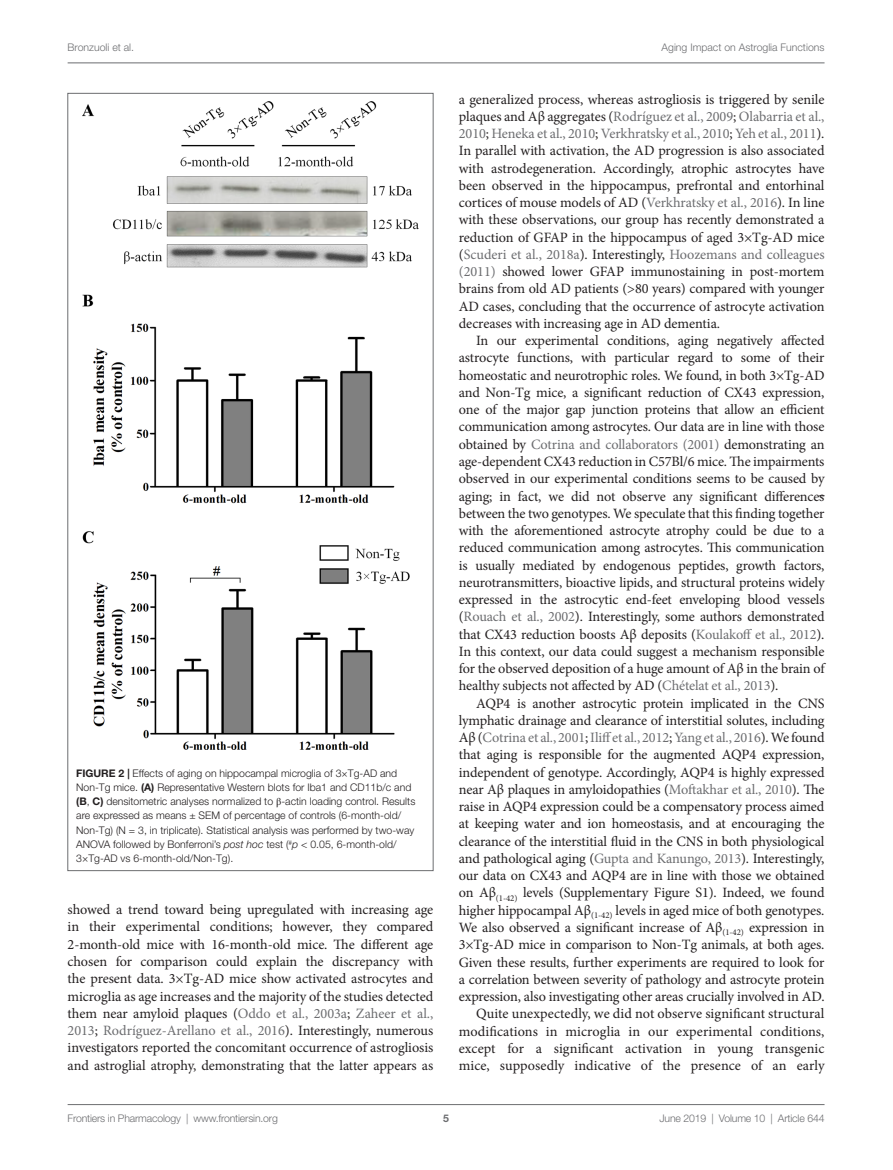
<style>
.page{position:relative;width:893px;height:1170px;background:#fff}
.page>*{position:absolute;margin:0;border:0;box-sizing:border-box;transform-origin:0 0}
.T{font:14.25px/17.2px "Minion Pro";letter-spacing:-.005em;color:#231f20;text-align:justify}
.FC{font:300 10.5px/14.2px "Helvetica Neue LT Std";color:#231f20}
.t1{font:300 10.5px "Helvetica Neue LT Std";letter-spacing:-.015em;color:#6c6d70}
.t2{font:700 10.5px "Helvetica Neue LT Std";color:#6c6d70}
.s1{font-weight:700}
.s2{font-family:"STIX General";font-weight:400}
.s3{font-style:italic}
.s4{color:#6c6d70}
</style>
<div class="page">
<hr style="left:68px;top:63px;width:756px;height:1px;background:#6c6d70">
<hr style="left:68px;top:1104px;width:756px;height:1px;background:#6c6d70">
<img style="left:82px;top:102px;width:337px;height:647px">
<p class="t1" style="left:68px;top:41px;width:68px">Bronzuoli et al.</p>
<p class="t1" style="left:661px;top:41px;width:164px">Aging Impact on Astroglia Functions</p>
<p class="FC" style="left:76px;top:765px;width:341px"><span class="s1">FIGURE 2 |</span> Effects of aging on hippocampal microglia of 3×Tg-AD and Non-Tg mice. <span class="s1">(A)</span> Representative Western blots for Iba1 and CD11b/c and <span class="s1">(B</span>, <span class="s1">C)</span> densitometric analyses normalized to <span class="s2">β</span>-actin loading control. Results are expressed as means ± SEM of percentage of controls (6-month-old/ Non-Tg) (N = 3, in triplicate). Statistical analysis was performed by two-way ANOVA followed by Bonferroni’s <span class="s3">post hoc</span> test (<sup>#</sup><span class="s3">p</span> &lt; 0.05, 6-month-old/ 3×Tg-AD vs 6-month-old/Non-Tg).</p>
<p class="T" style="left:68px;top:901px;width:367px">showed a trend toward being upregulated with increasing age in their experimental conditions; however, they compared 2-month-old mice with 16-month-old mice. The different age chosen for comparison could explain the discrepancy with the present data. 3×Tg-AD mice show activated astrocytes and microglia as age increases and the majority of the studies detected them near amyloid plaques (<span class="s4">Oddo et al., 2003a</span>; <span class="s4">Zaheer et al., 2013</span>; <span class="s4">Rodríguez-Arellano et al., 2016</span>). Interestingly, numerous investigators reported the concomitant occurrence of astrogliosis and astroglial atrophy, demonstrating that the latter appears as</p>
<p class="T" style="left:459px;top:90px;width:367px">a generalized process, whereas astrogliosis is triggered by senile plaques and Aβ aggregates (<span class="s4">Rodríguez et al., 2009</span>; <span class="s4">Olabarria et al., 2010</span>; <span class="s4">Heneka et al., 2010</span>; <span class="s4">Verkhratsky et al., 2010</span>; <span class="s4">Yeh et al., 2011</span>).<br>In parallel with activation, the AD progression is also associated with astrodegeneration. Accordingly, atrophic astrocytes have been observed in the hippocampus, prefrontal and entorhinal cortices of mouse models of AD (<span class="s4">Verkhratsky et al., 2016</span>). In line with these observations, our group has recently demonstrated a reduction of GFAP in the hippocampus of aged 3×Tg-AD mice (<span class="s4">Scuderi et al., 2018a</span>). Interestingly, <span class="s4">Hoozemans and colleagues (2011)</span> showed lower GFAP immunostaining in post-mortem brains from old AD patients (&gt;80 years) compared with younger AD cases, concluding that the occurrence of astrocyte activation decreases with increasing age in AD dementia.</p>
<p class="T" style="left:459px;top:332px;width:367px;text-indent:17px">In our experimental conditions, aging negatively affected astrocyte functions, with particular regard to some of their homeostatic and neurotrophic roles. We found, in both 3×Tg-AD and Non-Tg mice, a significant reduction of CX43 expression, one of the major gap junction proteins that allow an efficient communication among astrocytes. Our data are in line with those obtained by <span class="s4">Cotrina and collaborators (2001)</span> demonstrating an age-dependent CX43 reduction in C57Bl/6 mice. The impairments observed in our experimental conditions seems to be caused by aging; in fact, we did not observe any significant differences between the two genotypes. We speculate that this finding together with the aforementioned astrocyte atrophy could be due to a reduced communication among astrocytes. This communication is usually mediated by endogenous peptides, growth factors, neurotransmitters, bioactive lipids, and structural proteins widely expressed in the astrocytic end-feet enveloping blood vessels (<span class="s4">Rouach et al., 2002</span>). Interestingly, some authors demonstrated that CX43 reduction boosts Aβ deposits (<span class="s4">Koulakoff et al., 2012</span>).<br>In this context, our data could suggest a mechanism responsible for the observed deposition of a huge amount of Aβ in the brain of healthy subjects not affected by AD (<span class="s4">Chételat et al., 2013</span>).</p>
<p class="T" style="left:459px;top:694px;width:367px;text-indent:17px">AQP4 is another astrocytic protein implicated in the CNS lymphatic drainage and clearance of interstitial solutes, including Aβ (<span class="s4">Cotrina et al., 2001</span>; <span class="s4">Iliff et al., 2012</span>; <span class="s4">Yang et al., 2016</span>). We found that aging is responsible for the augmented AQP4 expression, independent of genotype. Accordingly, AQP4 is highly expressed near Aβ plaques in amyloidopathies (<span class="s4">Moftakhar et al., 2010</span>). The raise in AQP4 expression could be a compensatory process aimed at keeping water and ion homeostasis, and at encouraging the clearance of the interstitial fluid in the CNS in both physiological and pathological aging (<span class="s4">Gupta and Kanungo, 2013</span>). Interestingly, our data on CX43 and AQP4 are in line with those we obtained on Aβ<sub>(1-42)</sub> levels (Supplementary Figure S1). Indeed, we found higher hippocampal Aβ<sub>(1-42)</sub> levels in aged mice of both genotypes.<br>We also observed a significant increase of Aβ<sub>(1-42)</sub> expression in 3×Tg-AD mice in comparison to Non-Tg animals, at both ages.<br>Given these results, further experiments are required to look for a correlation between severity of pathology and astrocyte protein expression, also investigating other areas crucially involved in AD.</p>
<p class="T" style="left:459px;top:1005px;width:367px;text-indent:17px">Quite unexpectedly, we did not observe significant structural modifications in microglia in our experimental conditions, except for a significant activation in young transgenic mice, supposedly indicative of the presence of an early</p>
<p class="t1" style="left:68px;top:1111px;width:212px">Frontiers in Pharmacology | www.frontiersin.org</p>
<p class="t2" style="left:443px;top:1111px;width:7px">5</p>
<p class="t1" style="left:659px;top:1111px;width:166px">June 2019 | Volume 10 | Article 644</p>
</div>
